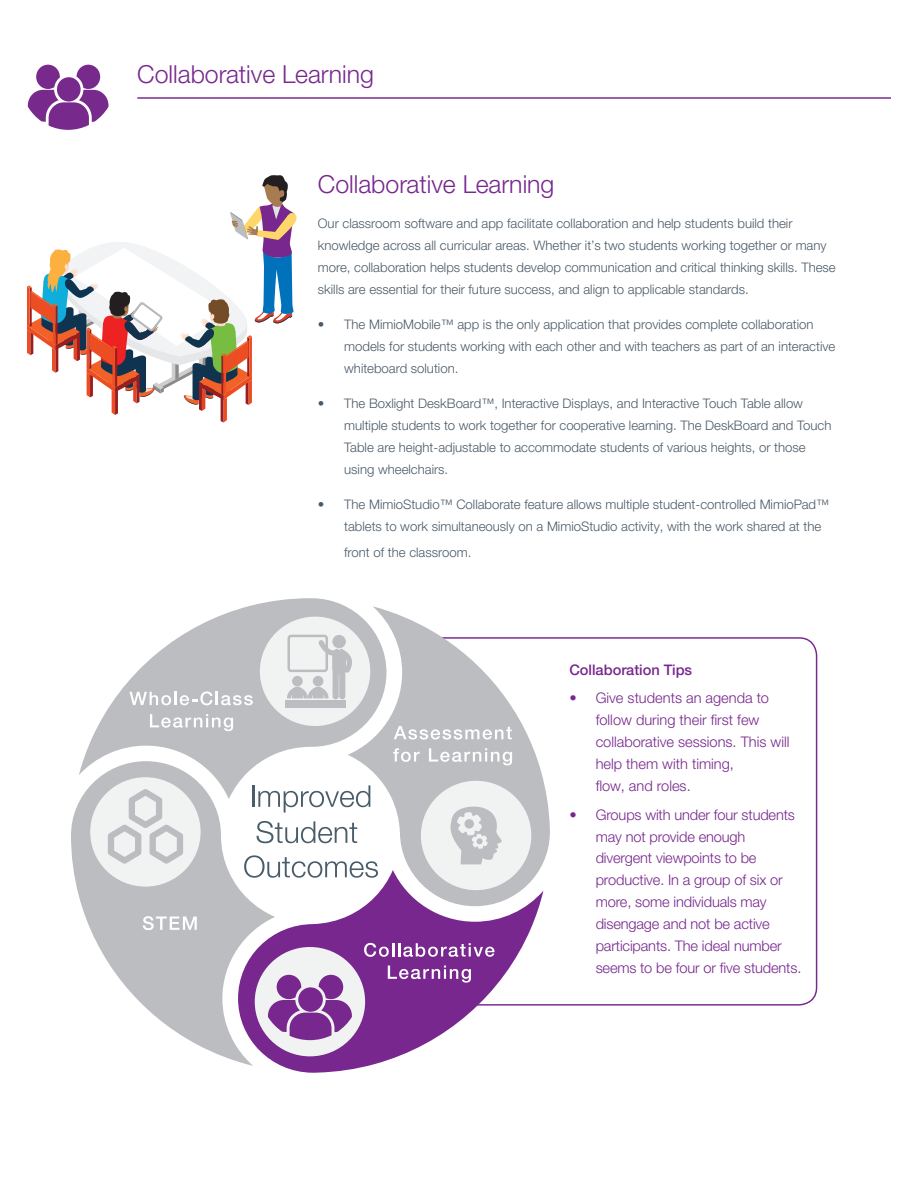
<style>
.page{position:relative;width:918px;height:1188px;background:#fff}
.page>*{position:absolute;margin:0;border:0;box-sizing:border-box;transform-origin:0 0}
.t1{font:300 24.9px "Helvetica Neue LTW1 G";color:#77278d}
.t2{font:300 14.55px/21.9px "Helvetica Neue LTW1 G";letter-spacing:-.01em;color:#77278d}
.t3{font:500 14.55px "Helvetica Neue LTW1 G";color:#77278d}
.t4{font:300 13.2px/21.9px "Helvetica Neue LTW1 G";color:#4a5a68}
</style>
<div class="page">
<hr style="left:137px;top:97px;width:754px;height:2px;background:#77278d">
<svg style="left:71px;top:799px;width:197px;height:263px;fill:#bcbdc0"></svg>
<svg style="left:357px;top:610px;width:193px;height:282px;fill:#bcbdc0"></svg>
<svg style="left:79px;top:598px;width:307px;height:201px;fill:#bcbdc0"></svg>
<svg style="left:238px;top:870px;width:305px;height:203px"></svg>
<div style="left:260px;top:617px;width:110px;height:109px;background:#f1f3f3;border-radius:50%"></div>
<div style="left:255px;top:947px;width:110px;height:109px;background:#f1f3f3;border-radius:50%"></div>
<div style="left:90px;top:777px;width:111px;height:110px;background:#f1f3f3;border-radius:50%"></div>
<div style="left:421px;top:781px;width:110px;height:109px;background:#f1f3f3;border-radius:50%"></div>
<svg style="left:129px;top:691px;width:124px;height:14px"></svg>
<svg style="left:150px;top:714px;width:83px;height:17px"></svg>
<svg style="left:394px;top:726px;width:118px;height:14px"></svg>
<svg style="left:393px;top:748px;width:27px;height:14px"></svg>
<svg style="left:429px;top:748px;width:83px;height:17px"></svg>
<svg style="left:364px;top:943px;width:131px;height:14px"></svg>
<svg style="left:388px;top:966px;width:83px;height:17px"></svg>
<svg style="left:143px;top:916px;width:54px;height:14px"></svg>
<hr style="left:252px;top:785px;width:2px;height:22px;background:#495c69">
<svg style="left:258px;top:785px;width:112px;height:28px"></svg>
<svg style="left:257px;top:821px;width:100px;height:22px"></svg>
<svg style="left:244px;top:855px;width:134px;height:23px"></svg>
<svg style="left:287px;top:635px;width:70px;height:64px"></svg>
<div style="left:285px;top:700px;width:61px;height:8px;background:#bcbdc0"></div>
<svg style="left:108px;top:789px;width:75px;height:75px"></svg>
<svg style="left:268px;top:975px;width:84px;height:65px"></svg>
<svg style="left:450px;top:806px;width:52px;height:58px"></svg>
<svg style="left:28px;top:65px;width:81px;height:65px"></svg>
<svg style="left:27px;top:175px;width:270px;height:248px"></svg>
<h1 class="t1" style="left:137px;top:59px;width:238px">Collaborative Learning</h1>
<h1 class="t1" style="left:318px;top:169px;width:238px">Collaborative Learning</h1>
<p class="t4" style="left:318px;top:212px;width:519px">Our classroom software and app facilitate collaboration and help students build their knowledge across all curricular areas. Whether it’s two students working together or many more, collaboration helps students develop communication and critical thinking skills. These skills are essential for their future success, and align to applicable standards.</p>
<p class="t4" style="left:344px;top:313px;width:493px;text-indent:-26px">• The MimioMobile™ app is the only application that provides complete collaboration models for students working with each other and with teachers as part of an interactive whiteboard solution.</p>
<p class="t4" style="left:344px;top:392px;width:489px;text-indent:-26px">• The Boxlight DeskBoard™, Interactive Displays, and Interactive Touch Table allow multiple students to work together for cooperative learning. The DeskBoard and Touch Table are height-adjustable to accommodate students of various heights, or those using wheelchairs.</p>
<p class="t4" style="left:344px;top:493px;width:486px;text-indent:-26px">• The MimioStudio™ Collaborate feature allows multiple student-controlled MimioPad™ tablets to work simultaneously on a MimioStudio activity, with the work shared at the</p>
<p class="t4" style="left:344px;top:541px;width:129px">front of the classroom.</p>
<p class="t3" style="left:569px;top:661px;width:124px">Collaboration Tips</p>
<p class="t2" style="left:596px;top:687px;width:195px;text-indent:-26px">• Give students an agenda to follow during their first few collaborative sessions. This will help them with timing,<br>flow, and roles.</p>
<p class="t2" style="left:596px;top:803px;width:207px;text-indent:-26px">• Groups with under four students may not provide enough divergent viewpoints to be productive. In a group of six or more, some individuals may disengage and not be active participants. The ideal number seems to be four or five students.</p>
</div>
